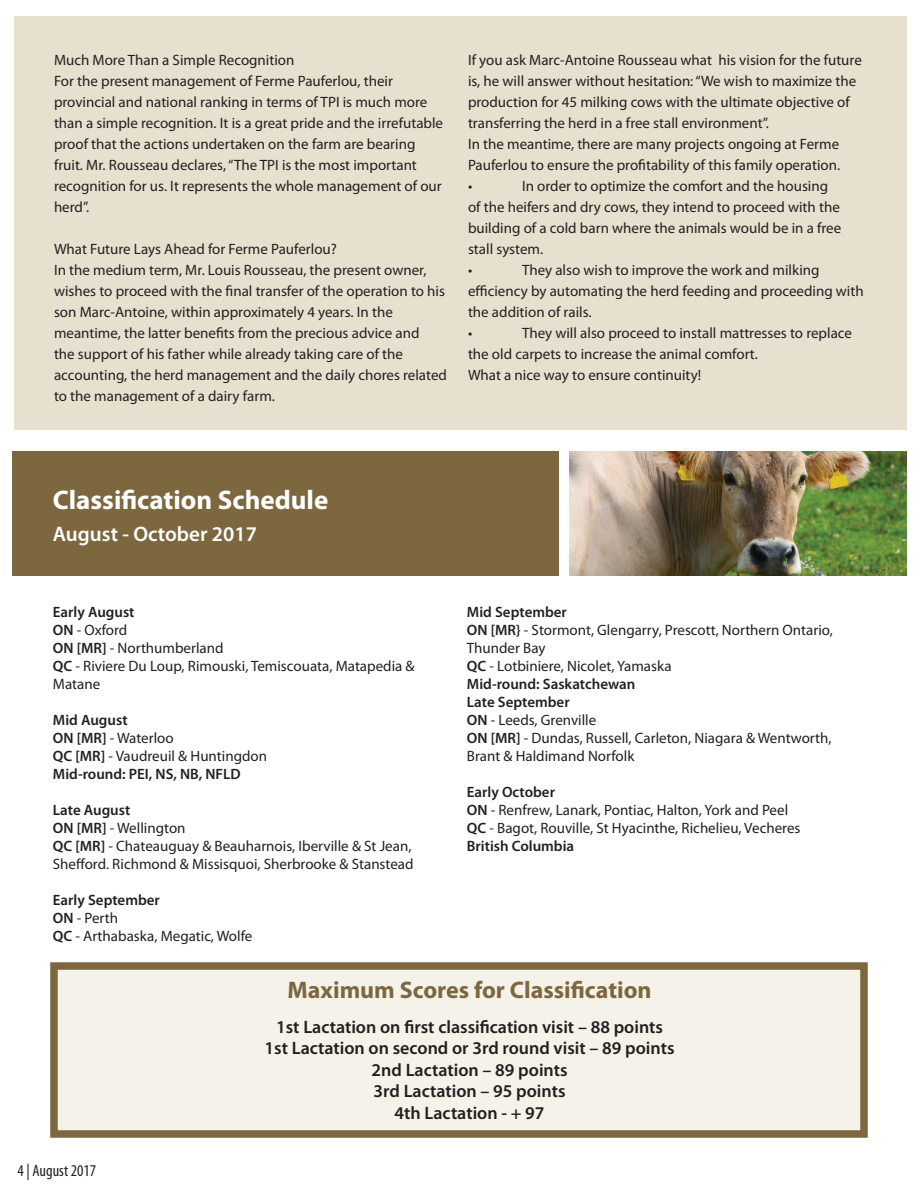
<style>
.page{position:relative;width:918px;height:1188px;background:#fff}
.page>*{position:absolute;margin:0;border:0;box-sizing:border-box;transform-origin:0 0}
.t1{font:700 27px "Myriad Pro";color:#fff}
.t2{font:700 24px "Myriad Pro";color:#7d673e}
.t3{font:600 21px "Myriad Pro";color:#fff}
.t4{font:600 18px/21.6px "Myriad Pro";color:#231f20;text-align:center}
.t5{font:condensed 16.5px "Myriad Pro";color:#231f20}
.t6{font:15px/21px "Myriad Pro";color:#231f20}
.t7{font:600 15px/18px "Myriad Pro";color:#231f20}
.s1{font-weight:600}
.s2{font-weight:400}
</style>
<div class="page">
<div style="left:50px;top:962px;width:818px;height:176px;background:#f5f2ea;border:8px solid #7d673e"></div>
<div style="left:12px;top:451px;width:546px;height:125px;background:#7d673e"></div>
<img style="left:569px;top:452px;width:337px;height:124px">
<div style="left:14px;top:16px;width:892px;height:414px;background:#e8e0cf"></div>
<p class="t6" style="left:54px;top:49px;width:391px">Much More Than a Simple Recognition<br>For the present management of Ferme Pauferlou, their provincial and national ranking in terms of TPI is much more than a simple recognition. It is a great pride and the irrefutable proof that the actions undertaken on the farm are bearing fruit. Mr. Rousseau declares, “The TPI is the most important recognition for us. It represents the whole management of our herd”.</p>
<p class="t6" style="left:54px;top:238px;width:395px">What Future Lays Ahead for Ferme Pauferlou?<br>In the medium term, Mr. Louis Rousseau, the present owner, wishes to proceed with the final transfer of the operation to his son Marc-Antoine, within approximately 4 years. In the meantime, the latter benefits from the precious advice and<br>the support of his father while already taking care of the accounting, the herd management and the daily chores related to the management of a dairy farm.</p>
<p class="t6" style="left:468px;top:49px;width:395px">If you ask Marc-Antoine Rousseau what his vision for the future is, he will answer without hesitation: “We wish to maximize the production for 45 milking cows with the ultimate objective of transferring the herd in a free stall environment”.<br>In the meantime, there are many projects ongoing at Ferme Pauferlou to ensure the profitability of this family operation.<br>•</p>
<p class="t6" style="left:468px;top:175px;width:375px;text-indent:54px">In order to optimize the comfort and the housing of the heifers and dry cows, they intend to proceed with the building of a cold barn where the animals would be in a free stall system.<br>•</p>
<p class="t6" style="left:468px;top:259px;width:397px;text-indent:54px">They also wish to improve the work and milking efficiency by automating the herd feeding and proceeding with the addition of rails.<br>•</p>
<p class="t6" style="left:468px;top:322px;width:386px;text-indent:54px">They will also proceed to install mattresses to replace the old carpets to increase the animal comfort.<br>What a nice way to ensure continuity!</p>
<h1 class="t1" style="left:53px;top:483px;width:277px">Classification Schedule</h1>
<h3 class="t3" style="left:53px;top:521px;width:206px">August - October 2017</h3>
<p class="t6" style="left:53px;top:603px;width:363px;line-height:18px"><span class="s1">Early August<br>ON</span> - Oxford<br><span class="s1">ON [MR]</span> - Northumberland<br><span class="s1">QC</span> - Riviere Du Loup, Rimouski, Temiscouata, Matapedia &amp;<br>Matane</p>
<p class="t7" style="left:53px;top:711px;width:216px">Mid August<br>ON [MR] <span class="s2">- Waterloo<br></span>QC [MR] <span class="s2">- Vaudreuil &amp; Huntingdon<br></span>Mid-round: PEI, NS, NB, NFLD</p>
<p class="t6" style="left:53px;top:801px;width:362px;line-height:18px"><span class="s1">Late August<br>ON [MR]</span> - Wellington<br><span class="s1">QC [MR]</span> - Chateauguay &amp; Beauharnois, Iberville &amp; St Jean, Shefford. Richmond &amp; Missisquoi, Sherbrooke &amp; Stanstead</p>
<p class="t6" style="left:53px;top:891px;width:201px;line-height:18px"><span class="s1">Early September<br>ON</span> - Perth<br><span class="s1">QC</span> - Arthabaska, Megatic, Wolfe</p>
<p class="t6" style="left:467px;top:603px;width:367px;line-height:18px"><span class="s1">Mid September<br>ON [MR}</span> - Stormont, Glengarry, Prescott, Northern Ontario,<br>Thunder Bay<br><span class="s1">QC</span> - Lotbiniere, Nicolet, Yamaska<br><span class="s1">Mid-round: Saskatchewan<br>Late September<br>ON</span> - Leeds, Grenville<br><span class="s1">ON [MR]</span> - Dundas, Russell, Carleton, Niagara &amp; Wentworth,<br>Brant &amp; Haldimand Norfolk</p>
<p class="t6" style="left:467px;top:783px;width:335px;line-height:18px"><span class="s1">Early October<br>ON</span> - Renfrew, Lanark, Pontiac, Halton, York and Peel <span class="s1">QC</span> - Bagot, Rouville, St Hyacinthe, Richelieu, Vecheres <span class="s1">British Columbia</span></p>
<p class="t5" style="left:18px;top:1161px;width:80px">4 | August 2017</p>
<h2 class="t2" style="left:288px;top:974px;width:366px">Maximum Scores for Classification</h2>
<p class="t4" style="left:265px;top:1015px;width:411px">1st Lactation on first classification visit – 88 points 1st Lactation on second or 3rd round visit – 89 points 2nd Lactation – 89 points<br>3rd Lactation – 95 points<br>4th Lactation - + 97</p>
</div>
